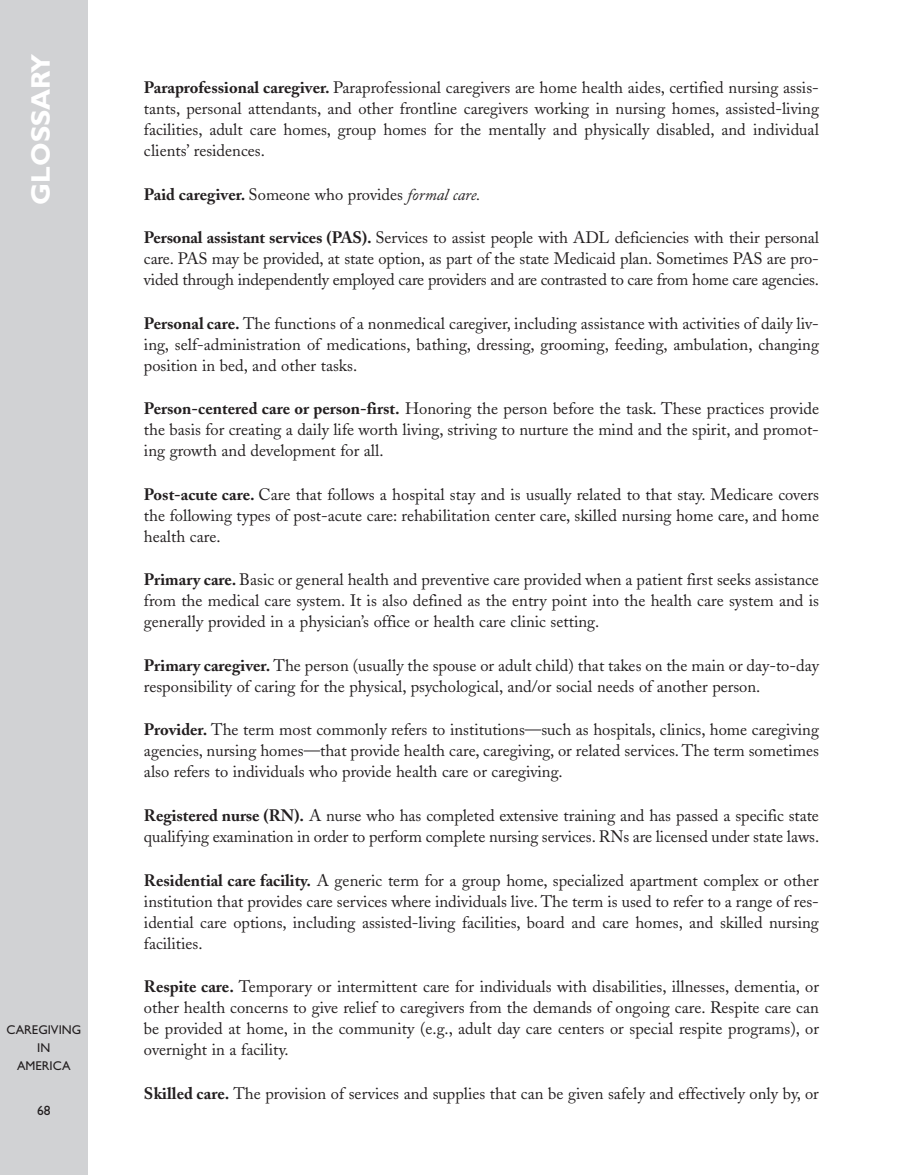
<style>
.page{position:relative;width:918px;height:1175px;background:#fff}
.page>*{position:absolute;margin:0;border:0;box-sizing:border-box;transform-origin:0 0}
.t1{font:700 27px "Gill Sans";color:#fff}
.t2{font:16.5px/21px "Adobe Caslon";color:#231f20;text-align:justify}
.t3{font:13.5px "Gill Sans";color:#231f20}
.t4{font:12.75px/18px "Gill Sans";color:#231f20;text-align:center}
.s1{font-weight:700}
.s2{font-style:italic}
</style>
<div class="page">
<div style="left:0;top:0;width:88px;height:1174px;background:#d1d2d4"></div>
<h1 class="t1" style="left:32px;top:205px;width:152px;rotate:-90deg">GLOSSARY</h1>
<p class="t4" style="left:6px;top:1022px;width:76px">CAREGIVING<br>IN<br>AMERICA</p>
<p class="t3" style="left:37px;top:1105px;width:15px">68</p>
<p class="t2" style="left:144px;top:79px;width:677px"><span class="s1">Paraprofessional caregiver.</span> Paraprofessional caregivers are home health aides, certified nursing assis&shy;tants, personal attendants, and other frontline caregivers working in nursing homes, assisted-living facilities, adult care homes, group homes for the mentally and physically disabled, and individual clients’ residences.</p>
<p class="t2" style="left:144px;top:186px;width:338px"><span class="s1">Paid caregiver.</span> Someone who provides <span class="s2">formal care.</span></p>
<p class="t2" style="left:144px;top:229px;width:677px"><span class="s1">Personal assistant services (PAS).</span> Services to assist people with ADL deficiencies with their personal care. PAS may be provided, at state option, as part of the state Medicaid plan. Sometimes PAS are pro&shy;vided through independently employed care providers and are contrasted to care from home care agencies.</p>
<p class="t2" style="left:144px;top:315px;width:677px"><span class="s1">Personal care.</span> The functions of a nonmedical caregiver, including assistance with activities of daily liv&shy;ing, self-administration of medications, bathing, dressing, grooming, feeding, ambulation, changing position in bed, and other tasks.</p>
<p class="t2" style="left:144px;top:400px;width:677px"><span class="s1">Person-centered care or person-first.</span> Honoring the person before the task. These practices provide the basis for creating a daily life worth living, striving to nurture the mind and the spirit, and promot&shy;ing growth and development for all.</p>
<p class="t2" style="left:144px;top:486px;width:677px"><span class="s1">Post-acute care.</span> Care that follows a hospital stay and is usually related to that stay. Medicare covers the following types of post-acute care: rehabilitation center care, skilled nursing home care, and home health care.</p>
<p class="t2" style="left:144px;top:571px;width:677px"><span class="s1">Primary care.</span> Basic or general health and preventive care provided when a patient first seeks assistance from the medical care system. It is also defined as the entry point into the health care system and is generally provided in a physician’s office or health care clinic setting.</p>
<p class="t2" style="left:144px;top:657px;width:677px"><span class="s1">Primary caregiver.</span> The person (usually the spouse or adult child) that takes on the main or day-to-day responsibility of caring for the physical, psychological, and/or social needs of another person.</p>
<p class="t2" style="left:144px;top:721px;width:677px"><span class="s1">Provider.</span> The term most commonly refers to institutions—such as hospitals, clinics, home caregiving agencies, nursing homes—that provide health care, caregiving, or related services. The term sometimes also refers to individuals who provide health care or caregiving.</p>
<p class="t2" style="left:144px;top:807px;width:677px"><span class="s1">Registered nurse (RN).</span> A nurse who has completed extensive training and has passed a specific state qualifying examination in order to perform complete nursing services. RNs are licensed under state laws.</p>
<p class="t2" style="left:144px;top:871px;width:677px"><span class="s1">Residential care facility.</span> A generic term for a group home, specialized apartment complex or other institution that provides care services where individuals live. The term is used to refer to a range of res&shy;idential care options, including assisted-living facilities, board and care homes, and skilled nursing facilities.</p>
<p class="t2" style="left:144px;top:978px;width:677px"><span class="s1">Respite care.</span> Temporary or intermittent care for individuals with disabilities, illnesses, dementia, or other health concerns to give relief to caregivers from the demands of ongoing care. Respite care can be provided at home, in the community (e.g., adult day care centers or special respite programs), or overnight in a facility.</p>
<p class="t2" style="left:144px;top:1084px;width:676px"><span class="s1">Skilled care.</span> The provision of services and supplies that can be given safely and effectively only by, or</p>
</div>
